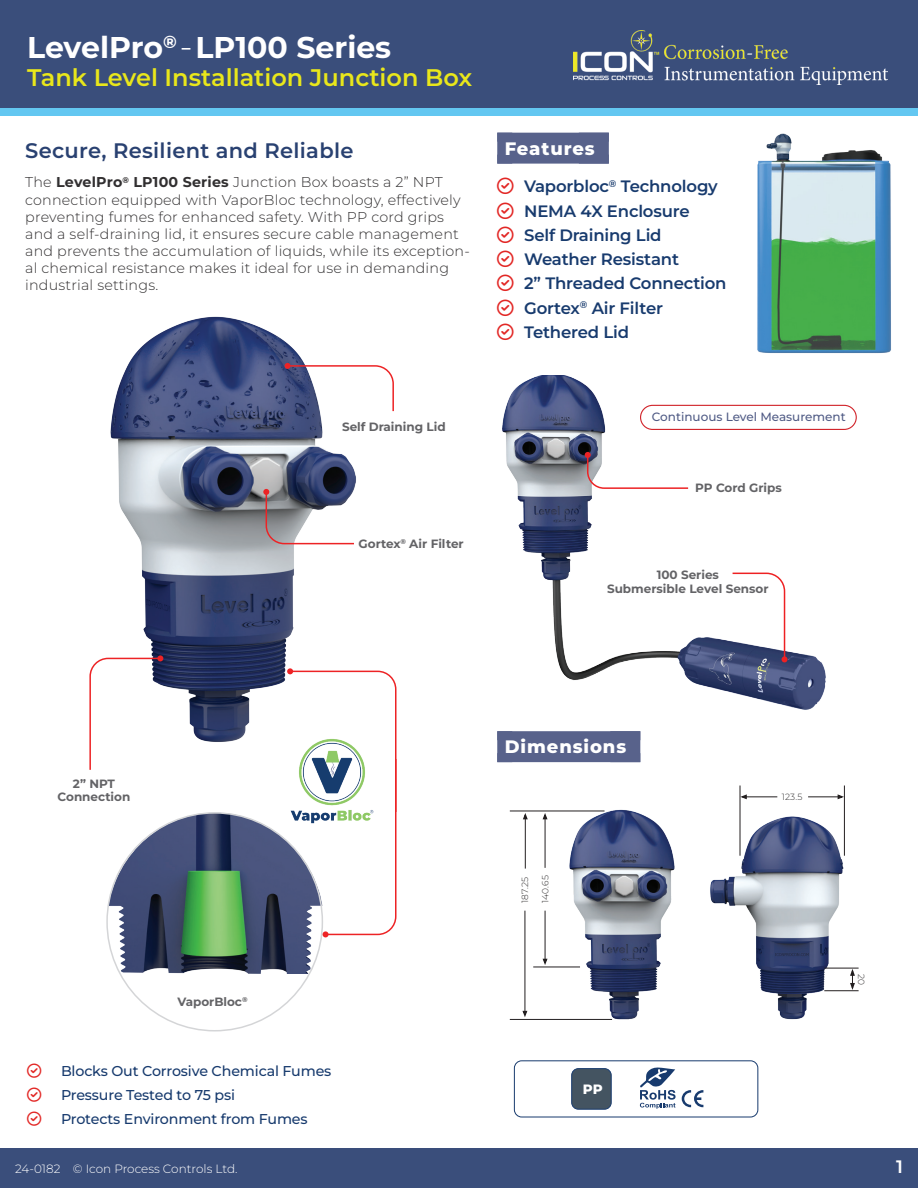
<style>
.page{position:relative;width:918px;height:1188px;background:#fff}
.page>*{position:absolute;margin:0;border:0;box-sizing:border-box;transform-origin:0 0}
.t1{font:700 30px "Montserrat";color:#fff}
.t2{font:600 24px "Montserrat";color:#e9e71b}
.t3{font:600 21px "Montserrat";letter-spacing:.015em;color:#294171}
.t4{font:800 18px "Montserrat";letter-spacing:.05em;color:#fff}
.t5{font:600 18px "Montserrat";color:#fff}
.t6{font:600 16.5px/24.3px "Montserrat";letter-spacing:-.01em;color:#183b6e}
.t7{font:300 14.25px/17.1px "Montserrat";letter-spacing:.015em;color:#312f30}
.t8{font:500 14.25px/24.3px "Montserrat";letter-spacing:-.01em;color:#183b6e}
.t9{font:800 13.5px "Montserrat";color:#fff}
.t10{font:700 12px/14.4px "Montserrat";color:#636366;text-align:center}
.t11{font:300 12px "Montserrat";color:#fff}
.t12{font:500 12px "Montserrat";color:#505b85}
.t13{font:300 9px "Montserrat";letter-spacing:.015em;color:#312f30}
.s1{font-weight:700}
</style>
<div class="page">
<div style="left:0;top:0;width:918px;height:116px;background:#63c7f1"></div>
<div style="left:0;top:0;width:918px;height:108px;background:#3a4e7b"></div>
<div style="left:0;top:1148px;width:918px;height:40px;background:#3a4e7b"></div>
<img style="left:573px;top:31px;width:314px;height:53px">
<img style="left:757px;top:133px;width:134px;height:221px">
<img style="left:109px;top:812px;width:217px;height:162px">
<img style="left:502px;top:376px;width:355px;height:334px">
<img style="left:110px;top:316px;width:246px;height:426px">
<div style="left:514px;top:1061px;width:244px;height:56px;border:1px solid #183b6e;border-radius:7px"></div>
<div style="left:572px;top:1069px;width:39px;height:40px;background:#445461;border-radius:7px"></div>
<div style="left:571px;top:1068px;width:41px;height:42px;border:1px solid #183b6e;border-radius:7px"></div>
<svg style="left:682px;top:1090px;width:21px;height:17px"></svg>
<svg style="left:640px;top:1067px;width:36px;height:42px"></svg>
<div style="left:497px;top:133px;width:15px;height:31px;background:#58628b"></div>
<div style="left:579px;top:133px;width:30px;height:31px;background:#58628b"></div>
<div style="left:497px;top:133px;width:112px;height:9px;background:#58628b"></div>
<div style="left:497px;top:155px;width:112px;height:9px;background:#58628b"></div>
<div style="left:505px;top:137px;width:89px;height:24px;background:#58628b"></div>
<svg style="left:285px;top:363px;width:109px;height:50px"></svg>
<svg style="left:263px;top:489px;width:92px;height:56px"></svg>
<svg style="left:585px;top:452px;width:105px;height:38px"></svg>
<svg style="left:89px;top:655px;width:74px;height:115px"></svg>
<svg style="left:731px;top:572px;width:57px;height:90px"></svg>
<svg style="left:287px;top:668px;width:110px;height:269px"></svg>
<div style="left:640px;top:405px;width:217px;height:25px;border:1px solid #d1232a;border-radius:12px"></div>
<div style="left:497px;top:731px;width:15px;height:31px;background:#58628b"></div>
<div style="left:610px;top:731px;width:30px;height:31px;background:#58628b"></div>
<div style="left:497px;top:731px;width:143px;height:9px;background:#58628b"></div>
<div style="left:497px;top:753px;width:143px;height:9px;background:#58628b"></div>
<div style="left:505px;top:736px;width:120px;height:24px;background:#58628b"></div>
<img style="left:710px;top:811px;width:142px;height:209px">
<img style="left:543px;top:809px;width:132px;height:211px">
<hr style="left:740px;top:786px;width:1px;height:70px;background:#231f20">
<hr style="left:533px;top:967px;width:47px;height:1px;background:#231f20">
<hr style="left:510px;top:1019px;width:102px;height:1px;background:#231f20">
<hr style="left:824px;top:968px;width:35px;height:1px;background:#231f20">
<hr style="left:844px;top:786px;width:1px;height:70px;background:#231f20">
<hr style="left:510px;top:811px;width:95px;height:1px;background:#231f20">
<hr style="left:824px;top:990px;width:35px;height:1px;background:#231f20">
<hr style="left:743px;top:796px;width:34px;height:1px;background:#231f20">
<hr style="left:545px;top:911px;width:1px;height:50px;background:#231f20">
<hr style="left:525px;top:911px;width:1px;height:103px;background:#231f20">
<hr style="left:808px;top:796px;width:33px;height:1px;background:#231f20">
<hr style="left:545px;top:816px;width:1px;height:52px;background:#231f20">
<hr style="left:525px;top:817px;width:1px;height:52px;background:#231f20">
<svg style="left:741px;top:794px;width:7px;height:6px"></svg>
<svg style="left:837px;top:793px;width:7px;height:7px"></svg>
<svg style="left:542px;top:813px;width:7px;height:7px"></svg>
<svg style="left:523px;top:813px;width:5px;height:7px"></svg>
<svg style="left:542px;top:958px;width:7px;height:7px"></svg>
<svg style="left:522px;top:1010px;width:6px;height:7px"></svg>
<svg style="left:849px;top:969px;width:6px;height:21px"></svg>
<h1 class="t1" style="left:27px;top:27px;width:366px">LevelPro<sup>®</sup> <sup>_</sup> LP100 Series</h1>
<h2 class="t2" style="left:27px;top:62px;width:447px">Tank Level Installation Junction Box</h2>
<h3 class="t3" style="left:25px;top:137px;width:330px">Secure, Resilient and Reliable</h3>
<p class="t7" style="left:25px;top:174px;width:446px">The <span class="s1">LevelPro</span><sup>®</sup> <span class="s1">LP100 Series</span> Junction Box boasts a 2” NPT connection equipped with VaporBloc technology, effectively preventing fumes for enhanced safety. With PP cord grips and a self-draining lid, it ensures secure cable management and prevents the accumulation of liquids, while its exception&shy;al chemical resistance makes it ideal for use in demanding industrial settings.</p>
<p class="t10" style="left:342px;top:419px;width:105px">Self Draining Lid</p>
<p class="t10" style="left:359px;top:536px;width:107px">Gortex<sup>®</sup> Air Filter</p>
<p class="t4" style="left:505px;top:136px;width:91px">Features</p>
<p class="t6" style="left:524px;top:174px;width:204px">Vaporbloc<sup>®</sup> Technology<br>NEMA 4X Enclosure<br>Self Draining Lid<br>Weather Resistant<br>2” Threaded Connection<br>Gortex<sup>®</sup> Air Filter<br>Tethered Lid</p>
<p class="t12" style="left:652px;top:409px;width:195px">Continuous Level Measurement</p>
<p class="t10" style="left:695px;top:480px;width:88px">PP Cord Grips</p>
<p class="t10" style="left:607px;top:567px;width:163px">100 Series<br>Submersible Level Sensor</p>
<p class="t10" style="left:58px;top:777px;width:74px;line-height:13.5px">2” NPT<br>Connection</p>
<p class="t10" style="left:177px;top:994px;width:72px">VaporBloc<sup>®</sup></p>
<p class="t8" style="left:61px;top:1058px;width:272px">Blocks Out Corrosive Chemical Fumes<br>Pressure Tested to 75 psi<br>Protects Environment from Fumes</p>
<p class="t4" style="left:505px;top:735px;width:123px">Dimensions</p>
<p class="t13" style="left:519px;top:903px;width:28px;rotate:-90deg">187.25</p>
<p class="t13" style="left:539px;top:903px;width:29px;rotate:-90deg">140.65</p>
<p class="t9" style="left:583px;top:1080px;width:21px">PP</p>
<p class="t13" style="left:782px;top:791px;width:22px">123.5</p>
<p class="t13" style="left:867px;top:974px;width:13px;rotate:90deg">20</p>
<p class="t11" style="left:15px;top:1161px;width:224px">24-0182 © Icon Process Controls Ltd.</p>
<p class="t5" style="left:896px;top:1155px;width:8px">1</p>
</div>
